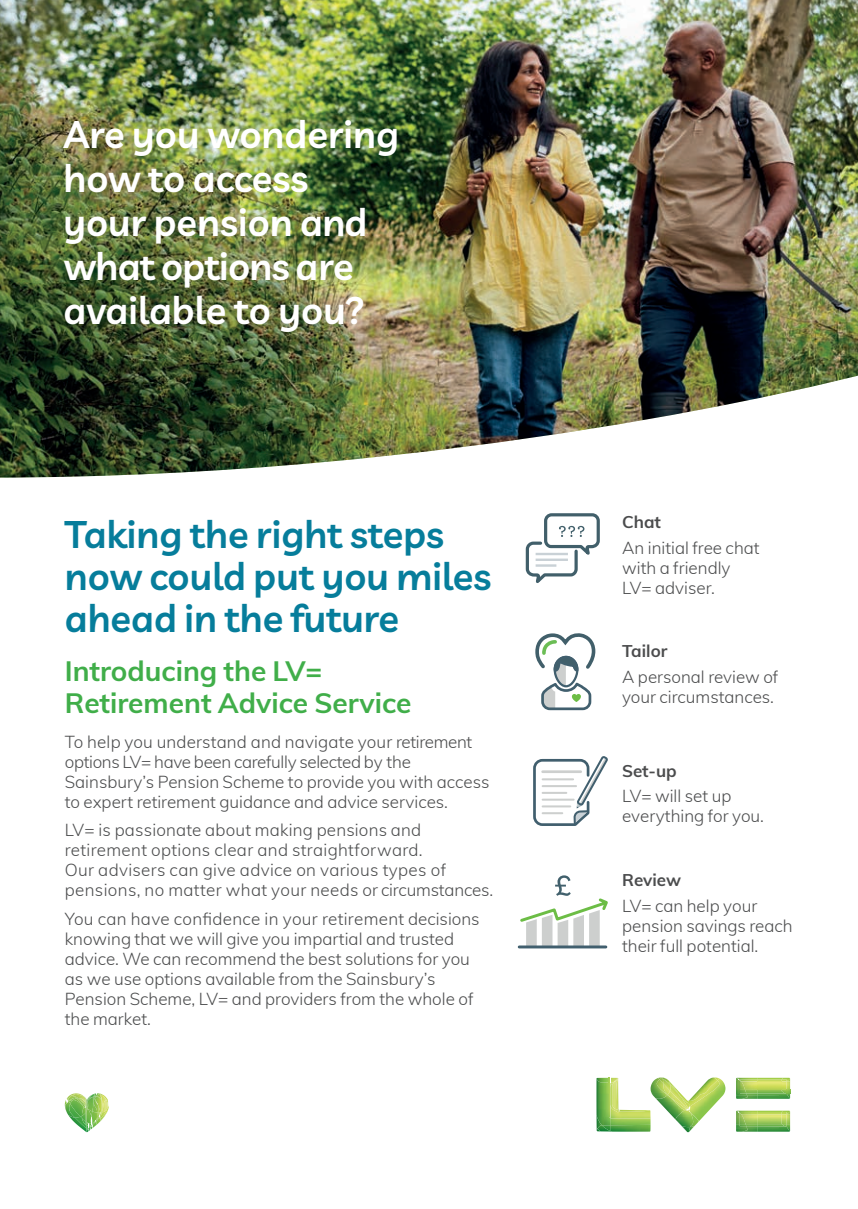
<style>
.page{position:relative;width:858px;height:1209px;background:#fff}
.page>*{position:absolute;margin:0;border:0;box-sizing:border-box;transform-origin:0 0}
.t1{font:600 38px/44px "Livvic";color:#fff}
.t2{font:600 38px/42px "Livvic";color:#067d9b}
.t3{font:700 28px/32px "Muli";color:#40ae49}
.t4{font:300 17px/20px "Muli";color:#4b4c4d}
.t5{font:300 17px/20px "Muli";letter-spacing:.02em;color:#4b4c4d}
.t6{font:700 17px "Muli";color:#4b4c4d}
</style>
<div class="page">
<img style="left:0;top:0;width:857px;height:477px">
<svg style="left:736px;top:1110px;width:53px;height:21px"></svg>
<img style="left:698px;top:1080px;width:27px;height:41px">
<img style="left:698px;top:1077px;width:21px;height:23px">
<svg style="left:713px;top:1077px;width:9px;height:4px"></svg>
<svg style="left:736px;top:1077px;width:53px;height:21px"></svg>
<svg style="left:596px;top:1077px;width:102px;height:56px"></svg>
<svg style="left:65px;top:1093px;width:44px;height:39px"></svg>
<svg style="left:525px;top:513px;width:75px;height:70px"></svg>
<svg style="left:535px;top:633px;width:61px;height:78px"></svg>
<svg style="left:533px;top:756px;width:75px;height:70px"></svg>
<svg style="left:518px;top:875px;width:90px;height:71px"></svg>
<hr style="left:519px;top:945px;width:86px;height:3px;background:#415f6e">
<h1 class="t1" style="left:63px;top:109px;width:337px">Are you wondering how to access your pension and what options are available to you?</h1>
<h1 class="t2" style="left:65px;top:511px;width:428px">Taking the right steps now could put you miles ahead in the future</h1>
<h2 class="t3" style="left:65px;top:654px;width:348px">Introducing the LV=<br>Retirement Advice Service</h2>
<p class="t4" style="left:65px;top:730px;width:426px">To help you understand and navigate your retirement options LV= have been carefully selected by the Sainsbury’s Pension Scheme to provide you with access to expert retirement guidance and advice services.</p>
<p class="t5" style="left:65px;top:819px;width:430px">LV= is passionate about making pensions and retirement options clear and straightforward.<br>Our advisers can give advice on various types of pensions, no matter what your needs or circumstances.</p>
<p class="t4" style="left:65px;top:907px;width:416px">You can have confidence in your retirement decisions knowing that we will give you impartial and trusted advice. We can recommend the best solutions for you as we use options available from the Sainsbury’s Pension Scheme, LV= and providers from the whole of the market.</p>
<p class="t6" style="left:622px;top:509px;width:40px">Chat</p>
<p class="t4" style="left:622px;top:537px;width:139px">An initial free chat with a friendly<br>LV= adviser.</p>
<p class="t6" style="left:622px;top:639px;width:47px">Tailor</p>
<p class="t4" style="left:622px;top:666px;width:158px">A personal review of your circumstances.</p>
<p class="t6" style="left:622px;top:758px;width:56px">Set-up</p>
<p class="t4" style="left:622px;top:785px;width:143px">LV= will set up everything for you.</p>
<p class="t6" style="left:622px;top:867px;width:60px">Review</p>
<p class="t4" style="left:622px;top:894px;width:172px">LV= can help your pension savings reach their full potential.</p>
</div>
